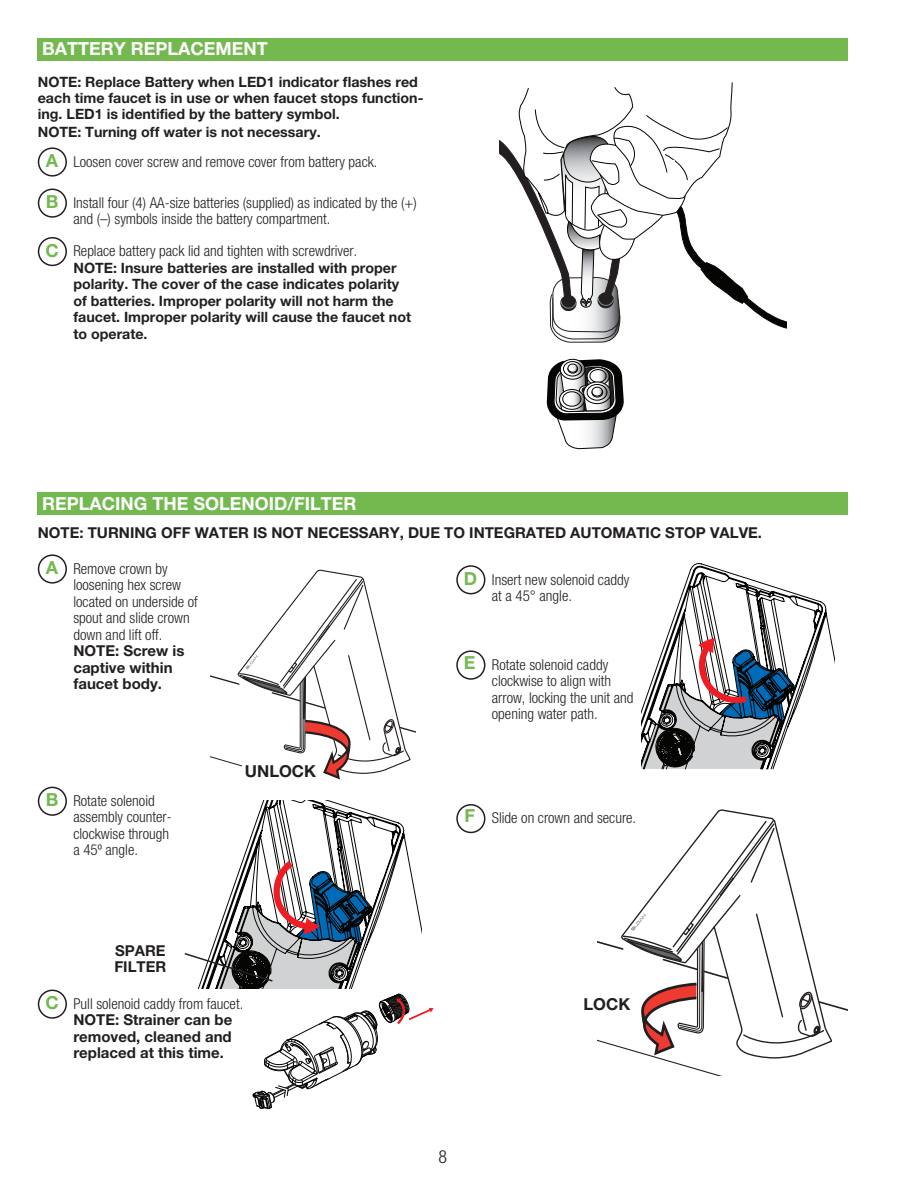
<style>
.page{position:relative;width:918px;height:1188px;background:#fff}
.page>*{position:absolute;margin:0;border:0;box-sizing:border-box;transform-origin:0 0}
.t1{font:700 18px "Helvetica Neue LT Pro";color:#fff}
.t2{font:300 condensed 18px "Helvetica Neue LT Std";color:#231f20}
.t3{font:700 16.5px "Helvetica Neue LT Pro";color:#231f20}
.t4{font:300 condensed 15px/16.5px "Helvetica Neue LT Std";color:#231f20}
.t5{font:700 15px/16.5px "Helvetica Neue LT Pro";color:#231f20}
.t6{font:700 14.25px/16.5px "Helvetica Neue LT Pro";color:#231f20}
.s1{font-family:"Helvetica Neue LT Pro";font-weight:700;font-stretch:normal;font-size:18px;color:#73b950}
</style>
<div class="page">
<div style="left:38px;top:38px;width:810px;height:22px;background:#73b950"></div>
<svg style="left:500px;top:82px;width:286px;height:367px"></svg>
<div style="left:38px;top:189px;width:29px;height:29px;border:2px solid #231f20;border-radius:50%"></div>
<div style="left:38px;top:147px;width:29px;height:30px;border:2px solid #231f20;border-radius:50%"></div>
<div style="left:38px;top:237px;width:29px;height:29px;border:2px solid #231f20;border-radius:50%"></div>
<div style="left:38px;top:492px;width:810px;height:23px;background:#73b950"></div>
<div style="left:38px;top:554px;width:29px;height:30px;border:2px solid #231f20;border-radius:50%"></div>
<div style="left:38px;top:787px;width:29px;height:29px;border:2px solid #231f20;border-radius:50%"></div>
<div style="left:38px;top:990px;width:29px;height:29px;border:2px solid #231f20;border-radius:50%"></div>
<div style="left:456px;top:565px;width:29px;height:29px;border:2px solid #231f20;border-radius:50%"></div>
<div style="left:456px;top:650px;width:29px;height:30px;border:2px solid #231f20;border-radius:50%"></div>
<svg style="left:597px;top:809px;width:251px;height:267px"></svg>
<div style="left:580px;top:995px;width:54px;height:29px;background:#fff"></div>
<svg style="left:641px;top:564px;width:193px;height:205px"></svg>
<svg style="left:211px;top:569px;width:205px;height:211px"></svg>
<div style="left:242px;top:763px;width:80px;height:37px;background:#fff"></div>
<svg style="left:184px;top:801px;width:250px;height:308px"></svg>
<div style="left:456px;top:804px;width:29px;height:29px;border:2px solid #231f20;border-radius:50%"></div>
<p class="t1" style="left:42px;top:38px;width:227px">BATTERY REPLACEMENT</p>
<p class="t6" style="left:38px;top:74px;width:387px;line-height:15.8px">NOTE: Replace Battery when LED1 indicator flashes red each time faucet is in use or when faucet stops function&shy;ing. LED1 is identified by the battery symbol.</p>
<p class="t6" style="left:38px;top:123px;width:284px">NOTE: Turning off water is not necessary.</p>
<p class="t4" style="left:46px;top:153px;width:333px"><span class="s1">A</span> Loosen cover screw and remove cover from battery pack.</p>
<p class="t4" style="left:73px;top:194px;width:345px;text-indent:-28px"><span class="s1">B</span> Install four (4) AA-size batteries (supplied) as indicated by the (+) and (–) symbols inside the battery compartment.</p>
<p class="t4" style="left:45px;top:243px;width:313px"><span class="s1">C</span> Replace battery pack lid and tighten with screwdriver.</p>
<p class="t6" style="left:73px;top:259px;width:339px">NOTE: Insure batteries are installed with proper polarity. The cover of the case indicates polarity of batteries. Improper polarity will not harm the faucet. Improper polarity will cause the faucet not to operate.</p>
<p class="t1" style="left:42px;top:492px;width:316px">REPLACING THE SOLENOID/FILTER</p>
<p class="t5" style="left:38px;top:524px;width:726px">NOTE: TURNING OFF WATER IS NOT NECESSARY, DUE TO INTEGRATED AUTOMATIC STOP VALVE.</p>
<p class="t4" style="left:73px;top:560px;width:126px;text-indent:-28px"><span class="s1">A</span> Remove crown by loosening hex screw located on underside of spout and slide crown down and lift off.</p>
<p class="t5" style="left:73px;top:642px;width:113px">NOTE: Screw is captive within faucet body.</p>
<p class="t4" style="left:73px;top:792px;width:100px;text-indent:-28px"><span class="s1">B</span> Rotate solenoid assembly counter&shy;clockwise through a 45º angle.</p>
<p class="t5" style="left:114px;top:942px;width:53px">SPARE<br>FILTER</p>
<p class="t3" style="left:245px;top:761px;width:73px">UNLOCK</p>
<p class="t4" style="left:45px;top:995px;width:199px"><span class="s1">C</span> Pull solenoid caddy from faucet.</p>
<p class="t5" style="left:73px;top:1011px;width:160px;text-align:justify">NOTE: Strainer can be removed, cleaned and replaced at this time.</p>
<p class="t4" style="left:492px;top:571px;width:139px;text-indent:-28px"><span class="s1">D</span> Insert new solenoid caddy at a 45° angle.</p>
<p class="t4" style="left:492px;top:656px;width:143px;text-indent:-28px"><span class="s1">E</span> Rotate solenoid caddy clockwise to align with arrow, locking the unit and opening water path.</p>
<p class="t4" style="left:464px;top:810px;width:173px"><span class="s1">F</span> Slide on crown and secure.</p>
<p class="t2" style="left:439px;top:1146px;width:10px">8</p>
<p class="t3" style="left:584px;top:994px;width:48px">LOCK</p>
</div>
